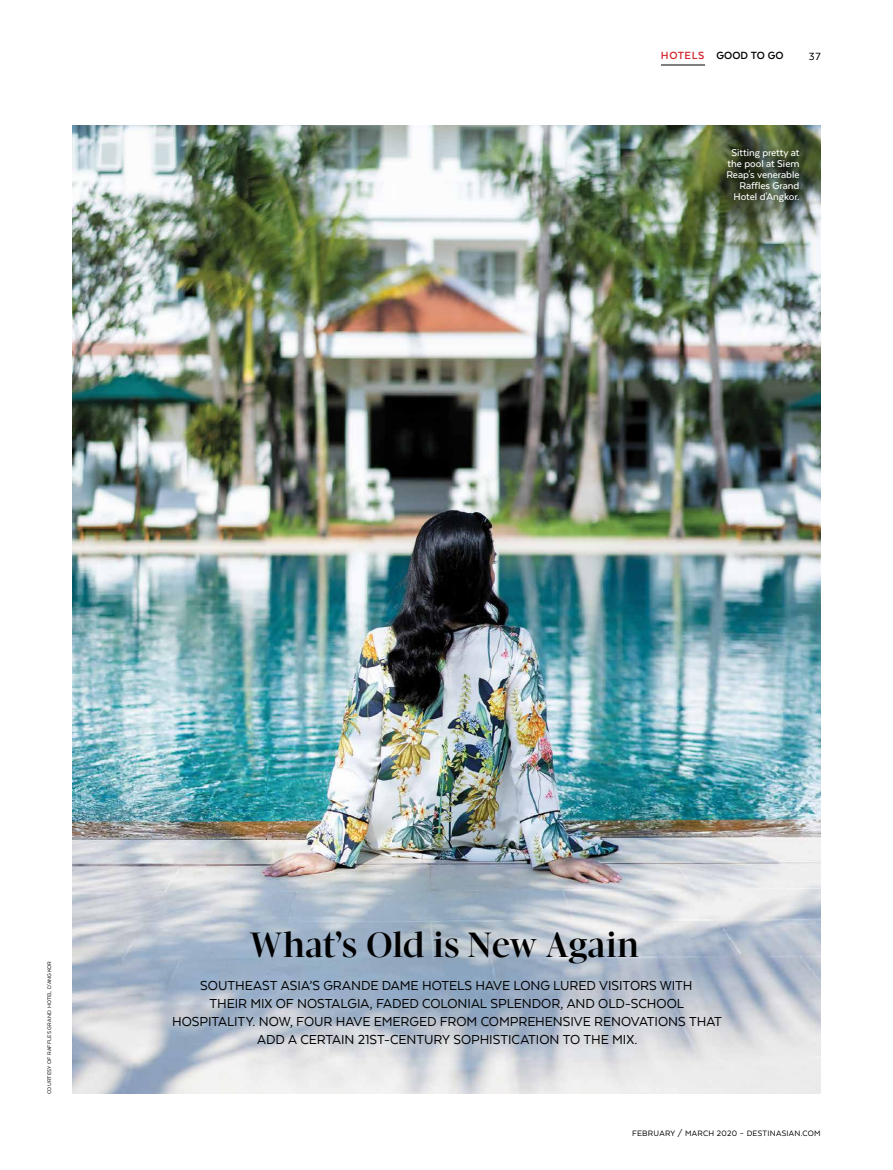
<style>
.page{position:relative;width:893px;height:1170px;background:#fff}
.page>*{position:absolute;margin:0;border:0;box-sizing:border-box;transform-origin:0 0}
.t1{font:700 36px "Pratt Nova Fine";letter-spacing:-.005em;color:#000}
.t2{font:15px/18px "Texta";letter-spacing:-.005em;color:#000;text-align:center}
.t3{font:700 12px "Texta";letter-spacing:.02em;color:#000}
.t4{font:12px "Texta";color:#000}
.t5{font:500 11.25px/11.1px "Texta";letter-spacing:-.005em;color:#fff;text-align:right}
.t6{font:9px "Texta";letter-spacing:.03em;color:#000}
.t7{font:6px "Texta";letter-spacing:.03em;color:#000}
.s1{color:#d2232a}
</style>
<div class="page">
<img style="left:72px;top:126px;width:749px;height:967px">
<hr style="left:661px;top:65px;width:44px;height:1px;background:#000">
<p class="t3" style="left:661px;top:50px;width:124px"><span class="s1">HOTELS</span> GOOD TO GO</p>
<p class="t4" style="left:809px;top:50px;width:13px">37</p>
<p class="t5" style="left:726px;top:147px;width:75px">Sitting pretty at the pool at Siem<br>Reap's venerable<br>Raffles Grand<br>Hotel d'Angkor.</p>
<p class="t7" style="left:46px;top:1094px;width:134px;rotate:-90deg">COURTESY OF RAFFLES GRAND HOTEL D'ANGKOR</p>
<p class="t1" style="left:249px;top:925px;width:392px">What’s Old is New Again</p>
<p class="t2" style="left:200px;top:975px;width:494px">SOUTHEAST ASIA’S GRANDE DAME HOTELS HAVE LONG LURED VISITORS WITH</p>
<p class="t2" style="left:172px;top:993px;width:551px">THEIR MIX OF NOSTALGIA, FADED COLONIAL SPLENDOR, AND OLD-SCHOOL<br>HOSPITALITY. NOW, FOUR HAVE EMERGED FROM COMPREHENSIVE RENOVATIONS THAT<br>ADD A CERTAIN 21ST-CENTURY SOPHISTICATION TO THE MIX.</p>
<p class="t6" style="left:632px;top:1128px;width:190px">FEBRUARY / MARCH 2020 – DESTINASIAN.COM</p>
</div>
